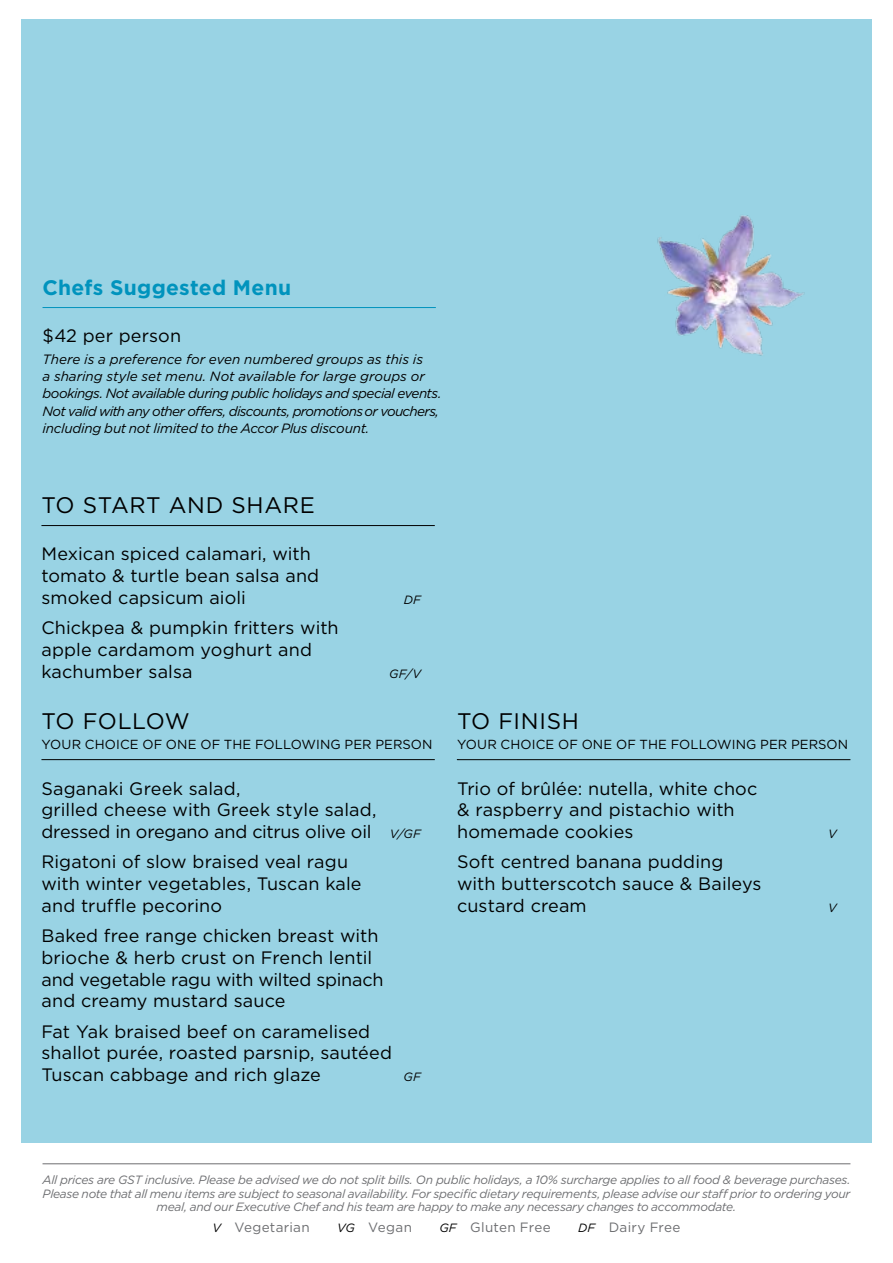
<style>
.page{position:relative;width:893px;height:1263px;background:#fff}
.page>*{position:absolute;margin:0;border:0;box-sizing:border-box;transform-origin:0 0}
.t1{font:22.5px "Gotham HTF";letter-spacing:.03em;color:#000}
.t2{font:22.5px "Gotham HTF";letter-spacing:.005em;color:#000}
.t3{font:700 21px "Gotham HTF";letter-spacing:.015em;color:#0093bd}
.t4{font:18px/21.8px "Gotham HTF";letter-spacing:.005em;color:#000}
.t5{font:italic 13.5px/17.2px "Gotham HTF";letter-spacing:-.03em;color:#000}
.t6{font:13.5px "Gotham HTF";letter-spacing:.02em;color:#6d6e71}
.t7{font:13.05px "Gotham HTF";letter-spacing:.01em;color:#000}
.t8{font:italic 12px/13.5px "Gotham HTF";letter-spacing:-.025em;color:#6d6e71;text-align:center}
.t9{font:italic 12px "Gotham HTF";color:#000}
.t10{font:500 1.5px "Gotham HTF";color:#000}
.s1{font-style:italic;font-size:12px}
.s2{font-style:italic;font-size:12px;color:#000}
</style>
<div class="page">
<div style="left:21px;top:20px;width:851px;height:1123px;background:#99d3e4"></div>
<hr style="left:43px;top:307px;width:393px;height:1px;background:#0093bd">
<hr style="left:41px;top:525px;width:394px;height:1px;background:#000">
<hr style="left:41px;top:759px;width:394px;height:1px;background:#000">
<hr style="left:457px;top:759px;width:393px;height:1px;background:#000">
<hr style="left:43px;top:1163px;width:807px;height:1px;background:#6d6e71">
<img style="left:657px;top:215px;width:148px;height:141px">
<p class="t3" style="left:43px;top:276px;width:250px">Chefs Suggested Menu</p>
<p class="t4" style="left:43px;top:325px;width:140px">$42 per person</p>
<p class="t5" style="left:43px;top:350px;width:400px">There is a preference for even numbered groups as this is<br>a sharing style set menu. Not available for large groups or bookings. Not available during public holidays and special events.<br>Not valid with any other offers, discounts, promotions or vouchers, including but not limited to the Accor Plus discount.</p>
<p class="t1" style="left:41px;top:493px;width:275px">TO START AND SHARE</p>
<p class="t4" style="left:41px;top:543px;width:279px">Mexican spiced calamari, with tomato &amp; turtle bean salsa and smoked capsicum aioli</p>
<p class="t4" style="left:41px;top:617px;width:299px">Chickpea &amp; pumpkin fritters with apple cardamom yoghurt and kachumber salsa</p>
<p class="t9" style="left:404px;top:593px;width:19px">DF</p>
<p class="t9" style="left:389px;top:667px;width:33px">GF/V</p>
<p class="t2" style="left:41px;top:709px;width:150px">TO FOLLOW</p>
<p class="t7" style="left:41px;top:737px;width:393px">YOUR CHOICE OF ONE OF THE FOLLOWING PER PERSON</p>
<p class="t4" style="left:41px;top:777px;width:381px">Saganaki Greek salad,<br>grilled cheese with Greek style salad, dressed in oregano and citrus olive oil <span class="s1">V/GF</span></p>
<p class="t4" style="left:41px;top:851px;width:322px">Rigatoni of slow braised veal ragu with winter vegetables, Tuscan kale and truffle pecorino</p>
<p class="t4" style="left:41px;top:924px;width:344px">Baked free range chicken breast with brioche &amp; herb crust on French lentil and vegetable ragu with wilted spinach and creamy mustard sauce</p>
<p class="t4" style="left:41px;top:1020px;width:352px">Fat Yak braised beef on caramelised shallot purée, roasted parsnip, sautéed<br>Tuscan cabbage and rich glaze</p>
<p class="t9" style="left:404px;top:1070px;width:19px">GF</p>
<p class="t1" style="left:457px;top:709px;width:123px">TO FINISH</p>
<p class="t7" style="left:457px;top:737px;width:393px">YOUR CHOICE OF ONE OF THE FOLLOWING PER PERSON</p>
<p class="t10" style="left:457px;top:759px;width:3px">w</p>
<p class="t4" style="left:457px;top:777px;width:302px">Trio of brûlée: nutella, white choc &amp; raspberry and pistachio with homemade cookies</p>
<p class="t9" style="left:828px;top:827px;width:10px">V</p>
<p class="t4" style="left:457px;top:851px;width:306px">Soft centred banana pudding with butterscotch sauce &amp; Baileys custard cream</p>
<p class="t9" style="left:828px;top:901px;width:10px">V</p>
<p class="t8" style="left:43px;top:1173px;width:810px">All prices are GST inclusive. Please be advised we do not split bills. On public holidays, a 10% surcharge applies to all food &amp; beverage purchases.<br>Please note that all menu items are subject to seasonal availability. For specific dietary requirements, please advise our staff prior to ordering your meal, and our Executive Chef and his team are happy to make any necessary changes to accommodate.</p>
<p class="t6" style="left:212px;top:1219px;width:99px"><span class="s2">V</span> Vegetarian</p>
<p class="t6" style="left:337px;top:1219px;width:76px"><span class="s2">VG</span> Vegan</p>
<p class="t6" style="left:439px;top:1219px;width:113px"><span class="s2">GF</span> Gluten Free</p>
<p class="t6" style="left:578px;top:1219px;width:104px"><span class="s2">DF</span> Dairy Free</p>
</div>
